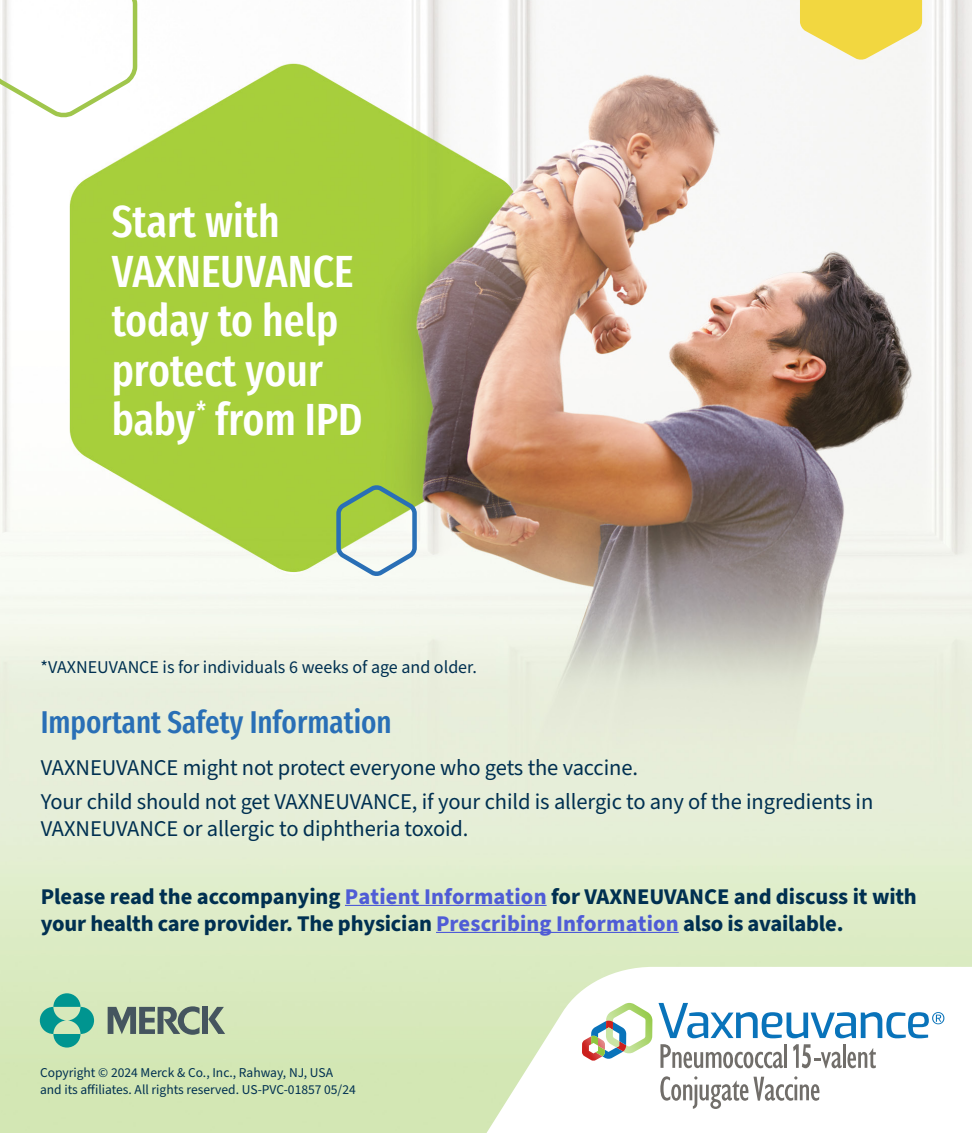
<style>
.page{position:relative;width:972px;height:1134px;background:#fff}
.page>*{position:absolute;margin:0;border:0;box-sizing:border-box;transform-origin:0 0}
.t1{font:500 45px/49.5px "Fira Sans Compressed";color:#fff}
.Subhead{font:500 31.5px "Fira Sans Compressed";color:#296fb6}
.Indication_ISI{font:22.5px/27px "Source Sans Pro";letter-spacing:-.005em;color:#003051}
.t2{font:700 22.5px/27px "Source Sans Pro";letter-spacing:-.005em;color:#003051}
.Body{font:18px "Source Sans Pro";color:#003051}
.t3{font:13.5px/16.2px "Source Sans Pro";color:#003051}
.s1{color:#4f5cd6}
</style>
<div class="page">
<img style="left:0;top:0;width:972px;height:1133px">
<svg style="left:799px;top:0;width:125px;height:62px"></svg>
<svg style="left:0;top:0;width:140px;height:122px"></svg>
<svg style="left:334px;top:481px;width:85px;height:99px"></svg>
<div style="left:202px;top:1007px;width:6px;height:27px;background:#45555f"></div>
<svg style="left:208px;top:1007px;width:17px;height:27px"></svg>
<svg style="left:108px;top:1006px;width:92px;height:29px;background:#869687"></svg>
<svg style="left:53px;top:993px;width:28px;height:14px"></svg>
<svg style="left:53px;top:1034px;width:28px;height:14px"></svg>
<svg style="left:40px;top:1007px;width:26px;height:27px"></svg>
<svg style="left:68px;top:1007px;width:26px;height:27px"></svg>
<svg style="left:472px;top:967px;width:500px;height:166px"></svg>
<svg style="left:582px;top:1003px;width:70px;height:58px"></svg>
<svg style="left:659px;top:1003px;width:285px;height:35px"></svg>
<svg style="left:660px;top:1044px;width:123px;height:24px"></svg>
<hr style="left:784px;top:1044px;width:3px;height:24px;background:#716e6a">
<svg style="left:660px;top:1076px;width:160px;height:32px"></svg>
<svg style="left:793px;top:1044px;width:83px;height:24px"></svg>
<hr style="left:345px;top:905px;width:202px;height:1px;background:#4f5cd6">
<hr style="left:436px;top:932px;width:243px;height:1px;background:#4f5cd6">
<p class="t1" style="left:112px;top:194px;width:252px">Start with<br>VAXNEUVANCE today to help protect your baby<sup>*</sup> from IPD</p>
<p class="Body" style="left:40px;top:655px;width:438px">*VAXNEUVANCE is for individuals 6 weeks of age and older.</p>
<p class="Subhead" style="left:41px;top:697px;width:352px">Important Safety Information</p>
<p class="Indication_ISI" style="left:41px;top:755px;width:599px">VAXNEUVANCE might not protect everyone who gets the vaccine.</p>
<p class="Indication_ISI" style="left:41px;top:789px;width:834px">Your child should not get VAXNEUVANCE, if your child is allergic to any of the ingredients in<br>VAXNEUVANCE or allergic to diphtheria toxoid.</p>
<p class="t2" style="left:41px;top:883px;width:878px">Please read the accompanying <span class="s1">Patient Information</span> for VAXNEUVANCE and discuss it with your health care provider. The physician <span class="s1">Prescribing Information</span> also is available.</p>
<p class="t3" style="left:40px;top:1065px;width:317px">Copyright © 2024 Merck &amp; Co., Inc., Rahway, NJ, USA and its affiliates. All rights reserved. US-PVC-01857 05/24</p>
</div>
